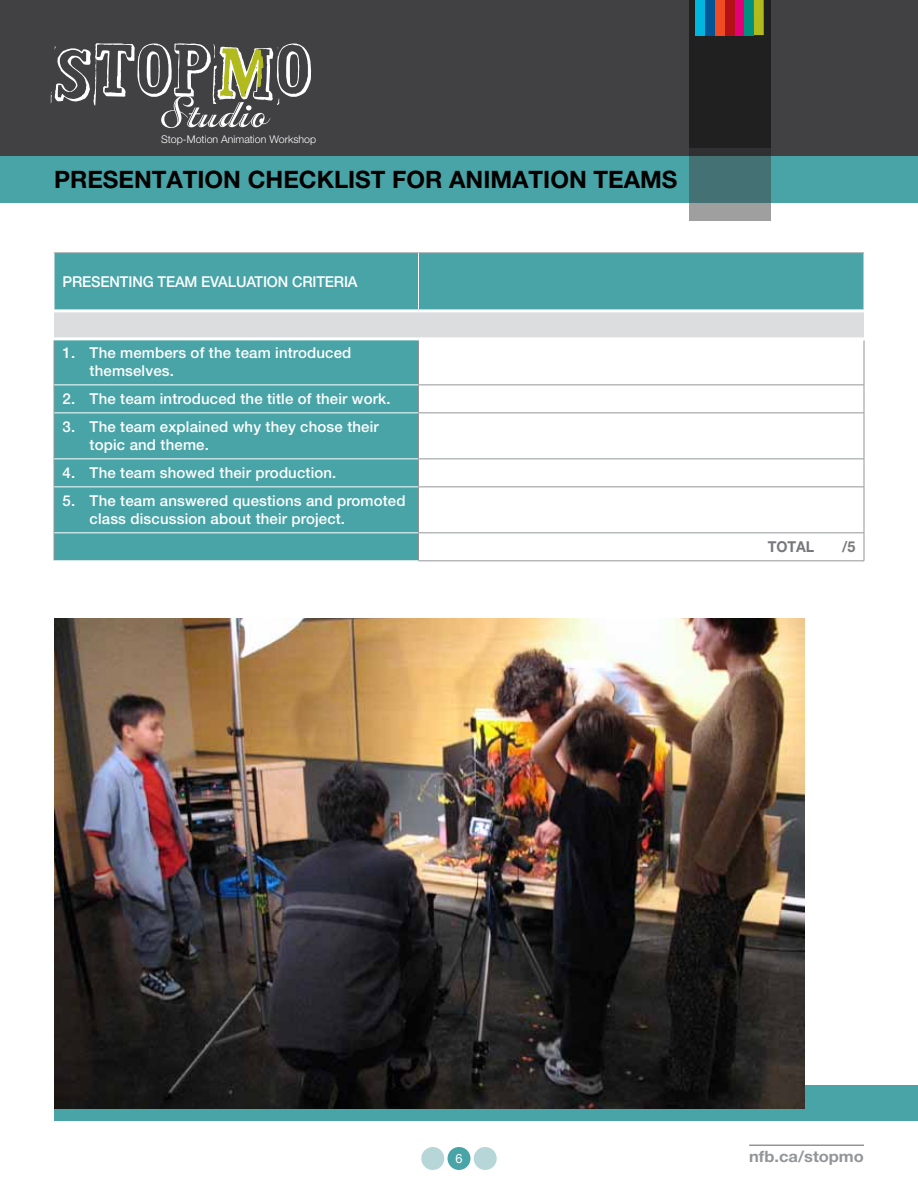
<style>
.page{position:relative;width:918px;height:1188px;background:#fff}
.page>*{position:absolute;margin:0;border:0;box-sizing:border-box;transform-origin:0 0}
.t1{font:700 24px "Helvetica Neue LT Pro";color:#000}
.t2{font:700 15.6px "Helvetica Neue LT Pro";color:#939598;scale:1.05 1}
.t3{font:500 15px/18px "Helvetica Neue LT Pro";letter-spacing:.01em;color:#fff}
.t4{font:500 15px "Helvetica Neue LT Pro";letter-spacing:-.01em;color:#fff}
.t5{font:700 15px "Helvetica Neue LT Pro";color:#77787b;scale:.95 1}
.t6{font:12.75px "Helvetica Neue LT Pro";color:#fff}
.t7{font:300 10.65px "Helvetica Neue LT Pro";color:#fff}
</style>
<div class="page">
<div style="left:0;top:0;width:918px;height:173px;background:#414042"></div>
<div style="left:689px;top:0;width:81px;height:185px;background:#202021"></div>
<div style="left:695px;top:0;width:10px;height:35px;background:#00b6de"></div>
<div style="left:705px;top:0;width:10px;height:35px;background:#005596"></div>
<div style="left:715px;top:0;width:10px;height:35px;background:#f04c23"></div>
<div style="left:734px;top:0;width:10px;height:35px;background:#e20177"></div>
<div style="left:744px;top:0;width:10px;height:35px;background:#00927e"></div>
<div style="left:754px;top:0;width:10px;height:35px;background:#b2bb1e"></div>
<div style="left:725px;top:0;width:9px;height:35px;background:#b11117"></div>
<div style="left:0;top:156px;width:918px;height:47px;background:#48a4a7"></div>
<svg style="left:689px;top:148px;width:81px;height:73px;background:#587577"></svg>
<div style="left:421px;top:1147px;width:23px;height:23px;background:#b6d6d7;border-radius:50%"></div>
<div style="left:448px;top:1147px;width:22px;height:23px;background:#48a4a7;border-radius:50%"></div>
<div style="left:474px;top:1147px;width:23px;height:23px;background:#b6d6d7;border-radius:50%"></div>
<hr style="left:749px;top:1145px;width:115px;height:1px;background:#939598">
<div style="left:54px;top:1085px;width:864px;height:36px;background:#48a4a7"></div>
<svg style="left:55px;top:254px;width:809px;height:307px;fill:#48a4a7"></svg>
<div style="left:54px;top:312px;width:810px;height:25px;background:#dcddde"></div>
<hr style="left:418px;top:340px;width:1px;height:45px;background:#939598">
<hr style="left:864px;top:340px;width:1px;height:45px;background:#939598">
<svg style="left:418px;top:386px;width:1px;height:27px"></svg>
<svg style="left:864px;top:385px;width:1px;height:28px"></svg>
<hr style="left:418px;top:413px;width:1px;height:46px;background:#939598">
<hr style="left:864px;top:413px;width:1px;height:46px;background:#939598">
<svg style="left:418px;top:460px;width:1px;height:27px"></svg>
<svg style="left:864px;top:459px;width:1px;height:28px"></svg>
<hr style="left:418px;top:487px;width:1px;height:46px;background:#939598">
<hr style="left:864px;top:487px;width:1px;height:46px;background:#939598">
<svg style="left:418px;top:534px;width:1px;height:27px"></svg>
<svg style="left:864px;top:533px;width:1px;height:28px"></svg>
<hr style="left:54px;top:253px;width:364px;height:1px;background:#939598">
<hr style="left:418px;top:253px;width:446px;height:1px;background:#939598">
<hr style="left:54px;top:340px;width:1px;height:45px;background:#939598">
<svg style="left:54px;top:386px;width:1px;height:27px"></svg>
<hr style="left:418px;top:385px;width:446px;height:1px;background:#939598">
<hr style="left:54px;top:413px;width:1px;height:46px;background:#939598">
<hr style="left:418px;top:413px;width:446px;height:1px;background:#939598">
<svg style="left:54px;top:460px;width:1px;height:27px"></svg>
<hr style="left:418px;top:459px;width:446px;height:1px;background:#939598">
<hr style="left:54px;top:487px;width:1px;height:46px;background:#939598">
<hr style="left:418px;top:487px;width:446px;height:1px;background:#939598">
<svg style="left:54px;top:534px;width:1px;height:27px"></svg>
<hr style="left:418px;top:533px;width:446px;height:1px;background:#939598">
<hr style="left:418px;top:561px;width:446px;height:1px;background:#939598">
<hr style="left:54px;top:385px;width:364px;height:1px;background:#fff">
<hr style="left:54px;top:413px;width:364px;height:1px;background:#fff">
<hr style="left:54px;top:459px;width:364px;height:1px;background:#fff">
<hr style="left:54px;top:487px;width:364px;height:1px;background:#fff">
<hr style="left:54px;top:533px;width:364px;height:1px;background:#fff">
<hr style="left:418px;top:309px;width:446px;height:3px;background:#fff">
<hr style="left:418px;top:337px;width:446px;height:3px;background:#fff">
<hr style="left:54px;top:253px;width:1px;height:56px;background:#fff">
<hr style="left:418px;top:253px;width:1px;height:56px;background:#fff">
<hr style="left:54px;top:309px;width:364px;height:3px;background:#fff">
<hr style="left:54px;top:337px;width:364px;height:3px;background:#fff">
<svg style="left:51px;top:43px;width:260px;height:85px"></svg>
<img style="left:54px;top:618px;width:751px;height:490px">
<p class="t7" style="left:161px;top:132px;width:156px">Stop-Motion Animation Workshop</p>
<h1 class="t1" style="left:54px;top:165px;width:95px">PRESENTATI</h1>
<h1 class="t1" style="left:205px;top:165px;width:157px">ON CHECKLIST</h1>
<h1 class="t1" style="left:392px;top:165px;width:88px">FOR ANIMATI</h1>
<h1 class="t1" style="left:550px;top:165px;width:93px">ON TEAMS</h1>
<p class="t4" style="left:63px;top:273px;width:295px">Presenting Team Evaluation Criteria</p>
<p class="t3" style="left:90px;top:344px;width:263px;text-indent:-27px">1. The members of the team introduced themselves.</p>
<p class="t3" style="left:63px;top:390px;width:329px">2. The team introduced the title of their work.</p>
<p class="t3" style="left:90px;top:418px;width:291px;text-indent:-27px">3. The team explained why they chose their topic and theme.</p>
<p class="t3" style="left:63px;top:464px;width:275px">4. The team showed their production.</p>
<p class="t3" style="left:90px;top:492px;width:317px;text-indent:-27px">5. The team answered questions and promoted class discussion about their project.</p>
<p class="t5" style="left:768px;top:538px;width:51px">TOTAL</p>
<p class="t5" style="left:842px;top:538px;width:15px">/5</p>
<p class="t6" style="left:455px;top:1151px;width:9px">6</p>
<p class="t2" style="left:749px;top:1147px;width:111px">NFB.CA/STOPMO</p>
</div>
